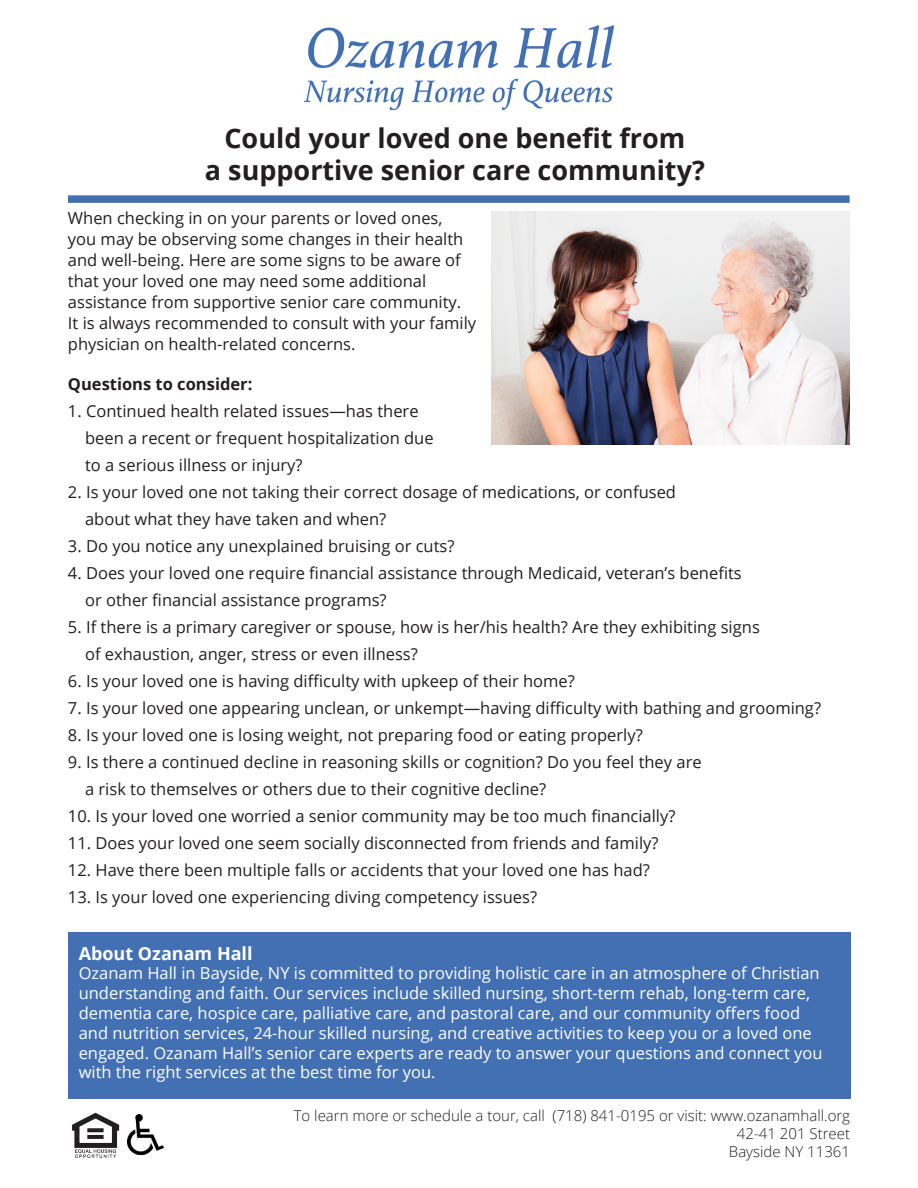
<style>
.page{position:relative;width:918px;height:1188px;background:#fff}
.page>*{position:absolute;margin:0;border:0;box-sizing:border-box;transform-origin:0 0}
.t1{font:700 27px "Open Sans";color:#231f20}
.t2{font:700 18px "Open Sans";color:#fff}
.t3{font:16.5px "Open Sans";color:#231f20}
.t4{font:16.5px/19.8px "Open Sans";color:#fff}
.t5{font:700 16.5px "Open Sans";color:#231f20}
.t6{font:300 15px "Open Sans";color:#231f20}
</style>
<div class="page">
<img style="left:305px;top:26px;width:308px;height:83px">
<div style="left:68px;top:195px;width:782px;height:8px;background:#4370b3"></div>
<img style="left:72px;top:1112px;width:48px;height:46px">
<img style="left:128px;top:1115px;width:35px;height:40px">
<div style="left:68px;top:933px;width:782px;height:166px;background:#4370b3"></div>
<img style="left:492px;top:212px;width:358px;height:233px">
<p class="t1" style="left:224px;top:119px;width:462px">Could your loved one benefit from</p>
<p class="t1" style="left:205px;top:152px;width:501px">a supportive senior care community?</p>
<p class="t3" style="left:68px;top:207px;width:376px">When checking in on your parents or loved ones,</p>
<p class="t3" style="left:68px;top:228px;width:397px">you may be observing some changes in their health</p>
<p class="t3" style="left:68px;top:249px;width:394px">and well-being. Here are some signs to be aware of</p>
<p class="t3" style="left:68px;top:270px;width:360px">that your loved one may need some additional</p>
<p class="t3" style="left:68px;top:291px;width:395px">assistance from supportive senior care community.</p>
<p class="t3" style="left:68px;top:312px;width:410px">It is always recommended to consult with your family</p>
<p class="t3" style="left:68px;top:333px;width:289px">physician on health-related concerns.</p>
<p class="t5" style="left:68px;top:372px;width:186px">Questions to consider:</p>
<p class="t3" style="left:68px;top:400px;width:352px">1. Continued health related issues—has there</p>
<p class="t3" style="left:85px;top:427px;width:350px">been a recent or frequent hospitalization due</p>
<p class="t3" style="left:85px;top:454px;width:219px">to a serious illness or injury?</p>
<p class="t3" style="left:68px;top:481px;width:610px">2. Is your loved one not taking their correct dosage of medications, or confused</p>
<p class="t3" style="left:85px;top:508px;width:303px">about what they have taken and when?</p>
<p class="t3" style="left:68px;top:535px;width:388px">3. Do you notice any unexplained bruising or cuts?</p>
<p class="t3" style="left:68px;top:562px;width:675px">4. Does your loved one require financial assistance through Medicaid, veteran’s benefits</p>
<p class="t3" style="left:85px;top:589px;width:303px">or other financial assistance programs?</p>
<p class="t3" style="left:68px;top:616px;width:693px">5. If there is a primary caregiver or spouse, how is her/his health? Are they exhibiting signs</p>
<p class="t3" style="left:85px;top:643px;width:334px">of exhaustion, anger, stress or even illness?</p>
<p class="t3" style="left:68px;top:670px;width:508px">6. Is your loved one is having difficulty with upkeep of their home?</p>
<p class="t3" style="left:68px;top:697px;width:755px">7. Is your loved one appearing unclean, or unkempt—having difficulty with bathing and grooming?</p>
<p class="t3" style="left:68px;top:724px;width:576px">8. Is your loved one is losing weight, not preparing food or eating properly?</p>
<p class="t3" style="left:68px;top:751px;width:635px">9. Is there a continued decline in reasoning skills or cognition? Do you feel they are</p>
<p class="t3" style="left:85px;top:778px;width:463px">a risk to themselves or others due to their cognitive decline?</p>
<p class="t3" style="left:68px;top:805px;width:609px">10. Is your loved one worried a senior community may be too much financially?</p>
<p class="t3" style="left:68px;top:832px;width:592px">11. Does your loved one seem socially disconnected from friends and family?</p>
<p class="t3" style="left:68px;top:859px;width:583px">12. Have there been multiple falls or accidents that your loved one has had?</p>
<p class="t3" style="left:68px;top:886px;width:471px">13. Is your loved one experiencing diving competency issues?</p>
<p class="t2" style="left:79px;top:940px;width:175px">About Ozanam Hall</p>
<p class="t4" style="left:79px;top:963px;width:745px">Ozanam Hall in Bayside, NY is committed to providing holistic care in an atmosphere of Christian understanding and faith. Our services include skilled nursing, short-term rehab, long-term care, dementia care, hospice care, palliative care, and pastoral care, and our community offers food and nutrition services, 24-hour skilled nursing, and creative activities to keep you or a loved one engaged. Ozanam Hall’s senior care experts are ready to answer your questions and connect you with the right services at the best time for you.</p>
<p class="t6" style="left:294px;top:1106px;width:558px">To learn more or schedule a tour, call (718) 841-0195 or visit: www.ozanamhall.org</p>
<p class="t6" style="left:737px;top:1124px;width:115px">42-41 201 Street</p>
<p class="t6" style="left:729px;top:1142px;width:123px">Bayside NY 11361</p>
</div>
